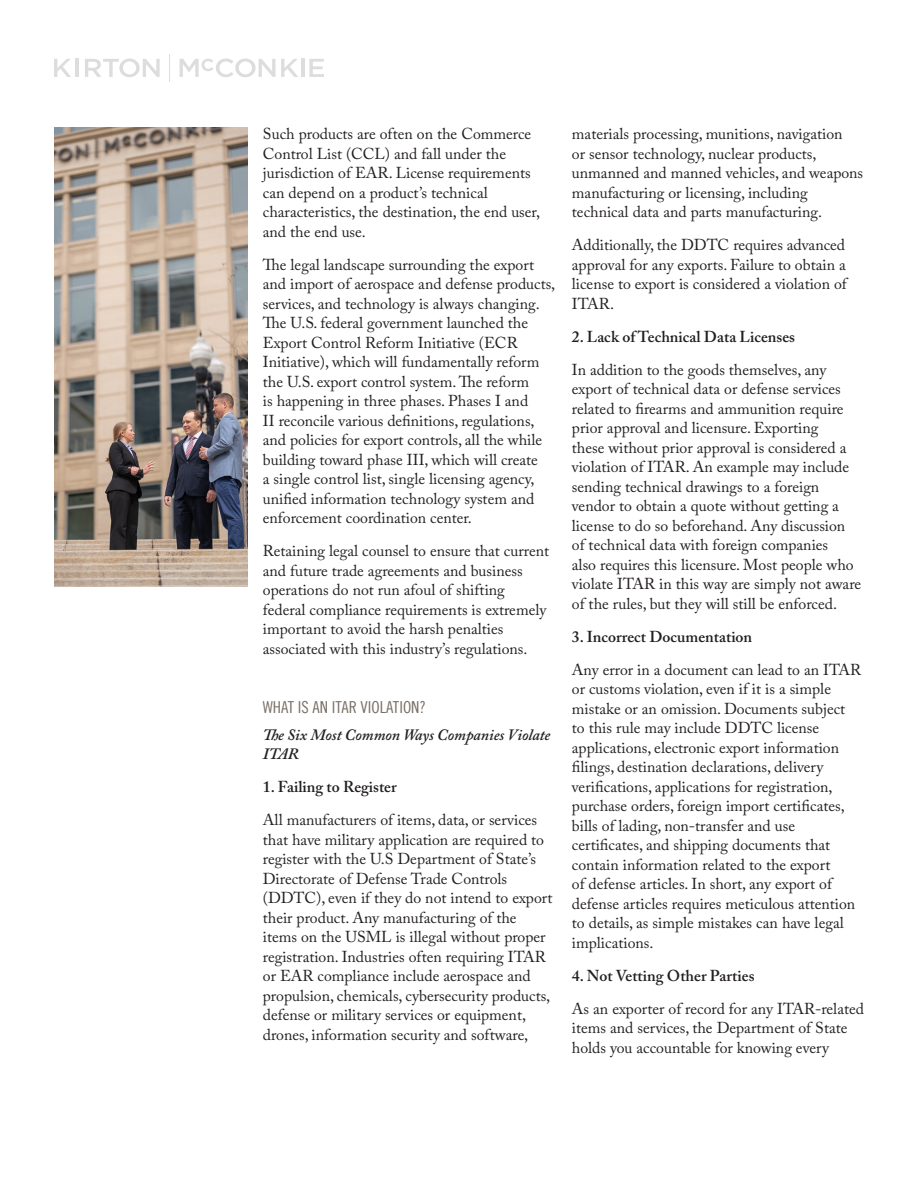
<style>
.page{position:relative;width:918px;height:1188px;background:#fff}
.page>*{position:absolute;margin:0;border:0;box-sizing:border-box;transform-origin:0 0}
.t1{font:16.5px "Trade Gothic LT Cond Eighteen";color:#786e64}
.t2{font:15.75px/19.5px "Adobe Caslon Pro";color:#231f20}
.t3{font:600 15.75px "Adobe Caslon Pro";color:#231f20}
.t4{font:italic 600 15.75px/19.5px "Adobe Caslon Pro";color:#231f20}
</style>
<div class="page">
<svg style="left:54px;top:59px;width:17px;height:18px"></svg>
<svg style="left:85px;top:59px;width:75px;height:18px"></svg>
<hr style="left:301px;top:59px;width:3px;height:18px;background:#231f20">
<svg style="left:309px;top:59px;width:15px;height:18px"></svg>
<hr style="left:75px;top:59px;width:4px;height:18px;background:#dedddd">
<svg style="left:180px;top:59px;width:118px;height:18px"></svg>
<svg style="left:169px;top:54px;width:1px;height:27px"></svg>
<img style="left:54px;top:127px;width:193px;height:459px">
<p class="t2" style="left:263px;top:124px;width:279px">Such products are often on the Commerce Control List (CCL) and fall under the jurisdiction of EAR. License requirements can depend on a product’s technical characteristics, the destination, the end user, and the end use.</p>
<p class="t2" style="left:263px;top:254px;width:294px">The legal landscape surrounding the export and import of aerospace and defense products, services, and technology is always changing.<br>The U.S. federal government launched the Export Control Reform Initiative (ECR Initiative), which will fundamentally reform the U.S. export control system. The reform<br>is happening in three phases. Phases I and<br>II reconcile various definitions, regulations, and policies for export controls, all the while building toward phase III, which will create<br>a single control list, single licensing agency, unified information technology system and enforcement coordination center.</p>
<p class="t2" style="left:263px;top:541px;width:288px">Retaining legal counsel to ensure that current and future trade agreements and business operations do not run afoul of shifting federal compliance requirements is extremely important to avoid the harsh penalties associated with this industry’s regulations.</p>
<p class="t1" style="left:263px;top:698px;width:165px">WHAT IS AN ITAR VIOLATION?</p>
<p class="t4" style="left:263px;top:724px;width:289px">The Six Most Common Ways Companies Violate<br>ITAR</p>
<p class="t3" style="left:263px;top:777px;width:135px">1. Failing to Register</p>
<p class="t2" style="left:263px;top:810px;width:291px">All manufacturers of items, data, or services that have military application are required to register with the U.S Department of State’s Directorate of Defense Trade Controls (DDTC), even if they do not intend to export their product. Any manufacturing of the items on the USML is illegal without proper registration. Industries often requiring ITAR or EAR compliance include aerospace and propulsion, chemicals, cybersecurity products, defense or military services or equipment, drones, information security and software,</p>
<p class="t2" style="left:572px;top:124px;width:293px">materials processing, munitions, navigation<br>or sensor technology, nuclear products, unmanned and manned vehicles, and weapons manufacturing or licensing, including technical data and parts manufacturing.</p>
<p class="t2" style="left:572px;top:235px;width:276px;text-align:justify">Additionally, the DDTC requires advanced approval for any exports. Failure to obtain a license to export is considered a violation of ITAR.</p>
<p class="t3" style="left:572px;top:327px;width:225px">2. Lack of Technical Data Licenses</p>
<p class="t2" style="left:572px;top:359px;width:291px">In addition to the goods themselves, any export of technical data or defense services related to firearms and ammunition require prior approval and licensure. Exporting<br>these without prior approval is considered a violation of ITAR. An example may include sending technical drawings to a foreign vendor to obtain a quote without getting a license to do so beforehand. Any discussion of technical data with foreign companies<br>also requires this licensure. Most people who violate ITAR in this way are simply not aware of the rules, but they will still be enforced.</p>
<p class="t3" style="left:572px;top:627px;width:182px">3. Incorrect Documentation</p>
<p class="t2" style="left:572px;top:659px;width:291px">Any error in a document can lead to an ITAR or customs violation, even if it is a simple mistake or an omission. Documents subject to this rule may include DDTC license applications, electronic export information filings, destination declarations, delivery verifications, applications for registration, purchase orders, foreign import certificates, bills of lading, non-transfer and use certificates, and shipping documents that contain information related to the export<br>of defense articles. In short, any export of defense articles requires meticulous attention to details, as simple mistakes can have legal implications.</p>
<p class="t3" style="left:572px;top:966px;width:184px">4. Not Vetting Other Parties</p>
<p class="t2" style="left:572px;top:998px;width:294px">As an exporter of record for any ITAR-related items and services, the Department of State holds you accountable for knowing every</p>
</div>
